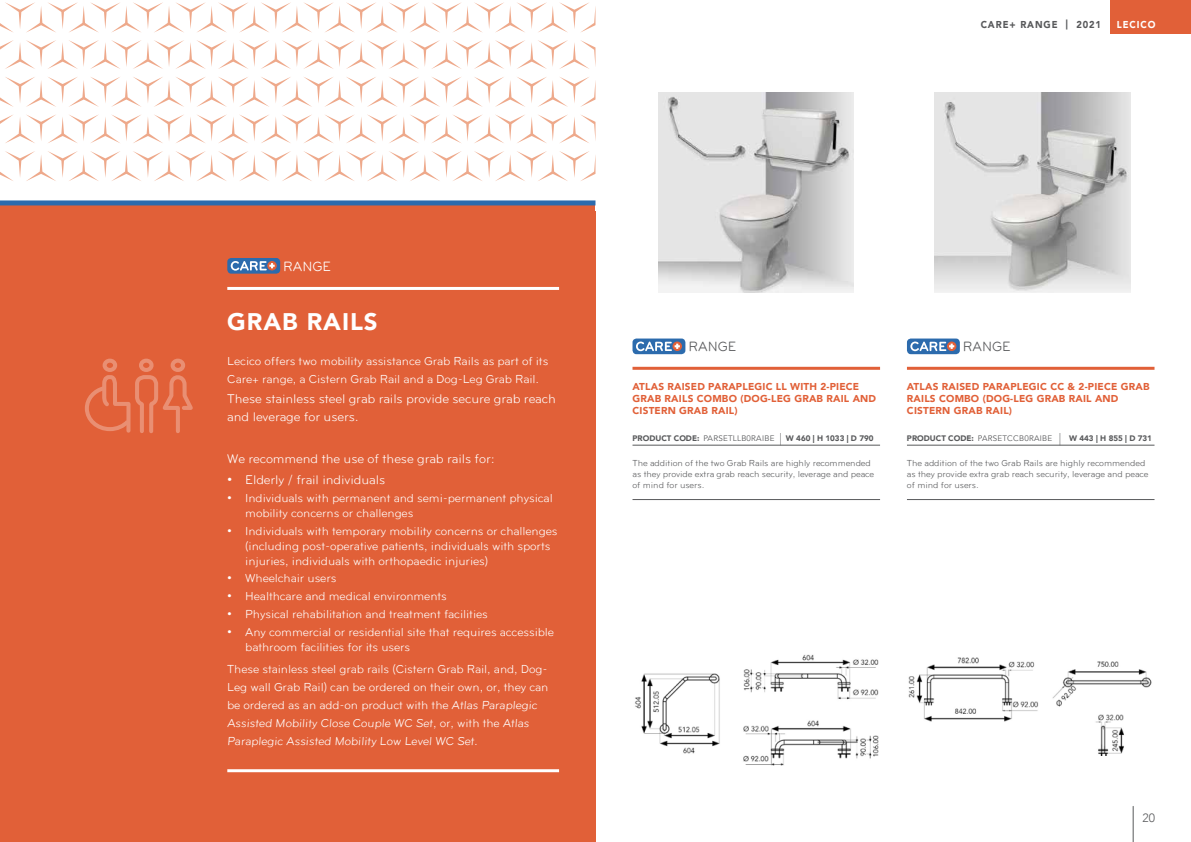
<style>
.page{position:relative;width:1191px;height:842px;background:#fff}
.page>*{position:absolute;margin:0;border:0;box-sizing:border-box;transform-origin:0 0}
.t1{font:900 24px "Avenir";letter-spacing:.04em;color:#fff}
.t2{font:13.9px "Bryant";color:#58595b}
.t3{font:13.9px "Bryant";color:#fff}
.t4{font:13px/18px "Bryant";letter-spacing:-.01em;color:#fff}
.t5{font:12px/15px "Bryant";letter-spacing:-.01em;color:#fff}
.t6{font:300 12px "Avenir";color:#58595b}
.t7{font:900 10px/12px "Avenir";letter-spacing:.02em;color:#e16038}
.t8{font:900 10px "Avenir";letter-spacing:.1em;color:#58595b;scale:.93 1}
.t9{font:900 10px "Avenir";letter-spacing:.1em;color:#fff;scale:.93 1}
.t10{font:9px/11px "Bryant";letter-spacing:-.01em;color:#58595b}
.t11{font:900 8px "Avenir";color:#58595b}
.s1{font-weight:400}
.s2{font-weight:400;font-size:16px}
</style>
<div class="page">
<div style="left:0;top:205px;width:595px;height:637px;background:#e16038"></div>
<hr style="left:227px;top:287px;width:332px;height:3px;background:#fff">
<hr style="left:227px;top:769px;width:332px;height:3px;background:#fff">
<div style="left:632px;top:338px;width:53px;height:16px;background:#2c6bad;border-radius:4px"></div>
<svg style="left:636px;top:342px;width:44px;height:9px"></svg>
<hr style="left:632px;top:367px;width:248px;height:3px;background:#e16038">
<hr style="left:632px;top:445px;width:248px;height:1px;background:#58595b">
<hr style="left:632px;top:499px;width:248px;height:1px;background:#58595b">
<img style="left:658px;top:92px;width:195px;height:200px">
<div style="left:907px;top:338px;width:53px;height:16px;background:#2c6bad;border-radius:4px"></div>
<svg style="left:947px;top:342px;width:9px;height:9px"></svg>
<svg style="left:910px;top:342px;width:44px;height:9px"></svg>
<hr style="left:907px;top:367px;width:247px;height:3px;background:#e16038">
<hr style="left:907px;top:445px;width:247px;height:1px;background:#58595b">
<hr style="left:907px;top:499px;width:247px;height:1px;background:#58595b">
<img style="left:934px;top:92px;width:196px;height:200px">
<img style="left:635px;top:654px;width:244px;height:111px">
<img style="left:908px;top:657px;width:244px;height:98px">
<div style="left:227px;top:258px;width:53px;height:16px;background:#2c6bad;border-radius:4px"></div>
<svg style="left:231px;top:261px;width:44px;height:10px"></svg>
<div style="left:0;top:200px;width:595px;height:5px;background:#2c6bad"></div>
<svg style="left:0;top:2px;width:595px;height:179px"></svg>
<svg style="left:85px;top:358px;width:108px;height:75px"></svg>
<hr style="left:1132px;top:806px;width:1px;height:36px;background:#58595b">
<div style="left:1110px;top:0;width:81px;height:34px;background:#e16038"></div>
<p class="t8" style="left:980px;top:16px;width:131px">CARE+ RANGE | 2021</p>
<p class="t9" style="left:1116px;top:16px;width:43px">LECICO</p>
<p class="t3" style="left:283px;top:258px;width:49px">RANGE</p>
<h1 class="t1" style="left:227px;top:301px;width:152px">GRAB RAILS</h1>
<p class="t5" style="left:227px;top:352px;width:323px;line-height:18px">Lecico offers two mobility assistance Grab Rails as part of its<br>Care+ range, a Cistern Grab Rail and a Dog-Leg Grab Rail.</p>
<p class="t4" style="left:227px;top:390px;width:330px">These stainless steel grab rails provide secure grab reach and leverage for users.</p>
<p class="t4" style="left:227px;top:450px;width:269px">We recommend the use of these grab rails for:</p>
<p class="t4" style="left:227px;top:470px;width:159px">• Elderly / frail individuals</p>
<p class="t5" style="left:245px;top:490px;width:309px;text-indent:-18px">• Individuals with permanent and semi-permanent physical mobility concerns or challenges</p>
<p class="t5" style="left:245px;top:523px;width:314px;text-indent:-18px">• Individuals with temporary mobility concerns or challenges (including post-operative patients, individuals with sports injuries, individuals with orthopaedic injuries)</p>
<p class="t5" style="left:227px;top:571px;width:111px">• Wheelchair users</p>
<p class="t5" style="left:227px;top:589px;width:221px">• Healthcare and medical environments</p>
<p class="t5" style="left:227px;top:606px;width:262px">• Physical rehabilitation and treatment facilities</p>
<p class="t5" style="left:245px;top:624px;width:310px;text-indent:-18px">• Any commercial or residential site that requires accessible bathroom facilities for its users</p>
<p class="t5" style="left:227px;top:660px;width:323px;line-height:17.7px">These stainless steel grab rails (Cistern Grab Rail, and, Dog-Leg wall Grab Rail) can be ordered on their own, or, they can be ordered as an add-on product with the Atlas Paraplegic Assisted Mobility Close Couple WC Set, or, with the Atlas</p>
<p class="t5" style="left:227px;top:734px;width:253px">Paraplegic Assisted Mobility Low Level WC Set.</p>
<p class="t2" style="left:688px;top:339px;width:49px">RANGE</p>
<p class="t7" style="left:632px;top:380px;width:245px">ATLAS RAISED PARAPLEGIC LL WITH 2-PIECE<br>GRAB RAILS COMBO (DOG-LEG GRAB RAIL AND<br>CISTERN GRAB RAIL)</p>
<p class="t11" style="left:632px;top:431px;width:243px">PRODUCT CODE: <span class="s1">PARSETLLB0RAIBE</span> <span class="s2">|</span> W 460 | H 1033 | D 790</p>
<p class="t10" style="left:632px;top:457px;width:243px">The addition of the two Grab Rails are highly recommended as they provide extra grab reach security, leverage and peace of mind for users.</p>
<p class="t2" style="left:963px;top:339px;width:49px">RANGE</p>
<p class="t7" style="left:907px;top:380px;width:244px">ATLAS RAISED PARAPLEGIC CC &amp; 2-PIECE GRAB<br>RAILS COMBO (DOG-LEG GRAB RAIL AND<br>CISTERN GRAB RAIL)</p>
<p class="t11" style="left:907px;top:431px;width:247px">PRODUCT CODE: <span class="s1">PARSETCCB0RAIBE</span> <span class="s2">|</span> W 443 | H 855 | D 731</p>
<p class="t10" style="left:907px;top:457px;width:243px">The addition of the two Grab Rails are highly recommended as they provide extra grab reach security, leverage and peace of mind for users.</p>
<p class="t6" style="left:1142px;top:811px;width:14px">20</p>
</div>
